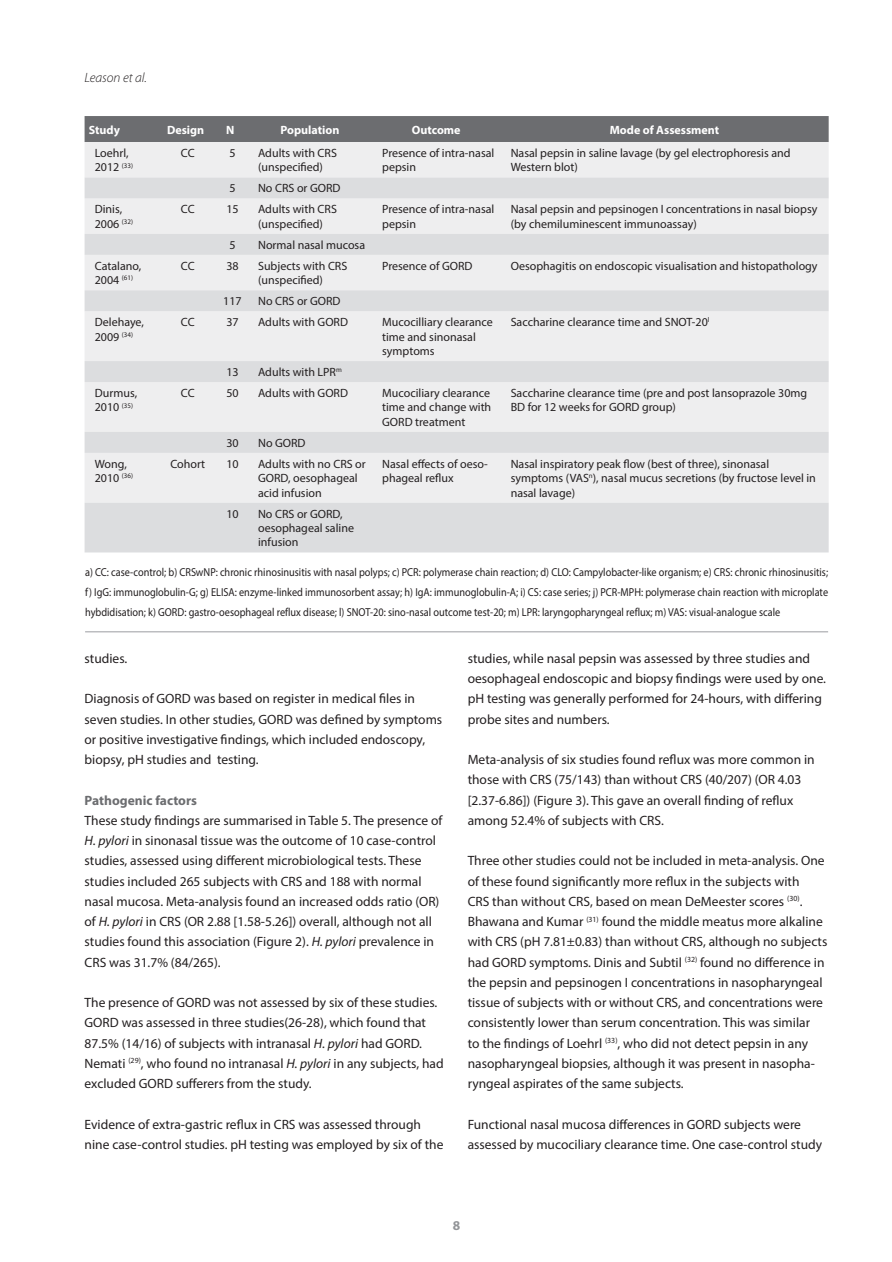
<style>
.page{position:relative;width:892px;height:1262px;background:#fff}
.page>*{position:absolute;margin:0;border:0;box-sizing:border-box;transform-origin:0 0}
.t1{font:13.5px/20.2px "Myriad Pro";color:#231f20}
.t2{font:700 13.5px "Myriad Pro";color:#6c6d70}
.t3{font:italic 300 13.5px "Myriad Pro";color:#231f20}
.t4{font:700 13.5px "Myriad Pro";color:#939598}
.t5{font:12px/14.4px "Myriad Pro";color:#231f20}
.t6{font:700 12px "Myriad Pro";color:#fff}
.t7{font:11.55px/20.2px "Myriad Pro";color:#231f20;text-align:justify;scale:.89 1}
.s1{font-style:italic}
</style>
<div class="page">
<div style="left:85px;top:116px;width:744px;height:26px;background:#6c6d70"></div>
<div style="left:85px;top:142px;width:744px;height:35px;background:#eeeeef"></div>
<svg style="left:85px;top:177px;width:744px;height:375px;fill:#eeeeef"></svg>
<hr style="left:85px;top:631px;width:743px;height:1px;background:#bcbdc0">
<p class="t3" style="left:85px;top:69px;width:64px">Leason et al.</p>
<p class="t6" style="left:89px;top:122px;width:33px">Study</p>
<p class="t6" style="left:167px;top:122px;width:39px">Design</p>
<p class="t6" style="left:226px;top:122px;width:10px">N</p>
<p class="t6" style="left:280px;top:122px;width:60px">Population</p>
<p class="t6" style="left:412px;top:122px;width:50px">Outcome</p>
<p class="t6" style="left:610px;top:122px;width:111px">Mode of Assessment</p>
<p class="t5" style="left:95px;top:146px;width:40px">Loehrl,<br>2012 <sup>(33)</sup></p>
<p class="t5" style="left:181px;top:146px;width:15px">CC</p>
<p class="t5" style="left:229px;top:146px;width:8px">5</p>
<p class="t5" style="left:258px;top:146px;width:80px">Adults with CRS (unspecified)</p>
<p class="t5" style="left:382px;top:146px;width:114px">Presence of intra-nasal pepsin</p>
<p class="t5" style="left:511px;top:146px;width:281px">Nasal pepsin in saline lavage (by gel electrophoresis and<br>Western blot)</p>
<p class="t5" style="left:229px;top:181px;width:8px">5</p>
<p class="t5" style="left:258px;top:181px;width:84px">No CRS or GORD</p>
<p class="t5" style="left:95px;top:202px;width:40px">Dinis,<br>2006 <sup>(32)</sup></p>
<p class="t5" style="left:181px;top:202px;width:15px">CC</p>
<p class="t5" style="left:226px;top:202px;width:14px">15</p>
<p class="t5" style="left:258px;top:202px;width:80px">Adults with CRS (unspecified)</p>
<p class="t5" style="left:382px;top:202px;width:114px">Presence of intra-nasal pepsin</p>
<p class="t5" style="left:511px;top:202px;width:308px">Nasal pepsin and pepsinogen I concentrations in nasal biopsy (by chemiluminescent immunoassay)</p>
<p class="t5" style="left:229px;top:237px;width:8px">5</p>
<p class="t5" style="left:258px;top:237px;width:109px">Normal nasal mucosa</p>
<p class="t5" style="left:95px;top:258px;width:48px">Catalano,<br>2004 <sup>(61)</sup></p>
<p class="t5" style="left:181px;top:258px;width:15px">CC</p>
<p class="t5" style="left:226px;top:258px;width:14px">38</p>
<p class="t5" style="left:258px;top:258px;width:91px">Subjects with CRS (unspecified)</p>
<p class="t5" style="left:382px;top:258px;width:92px">Presence of GORD</p>
<p class="t5" style="left:511px;top:258px;width:308px">Oesophagitis on endoscopic visualisation and histopathology</p>
<p class="t5" style="left:223px;top:294px;width:20px">117</p>
<p class="t5" style="left:258px;top:294px;width:84px">No CRS or GORD</p>
<p class="t5" style="left:95px;top:315px;width:51px">Delehaye,<br>2009 <sup>(34)</sup></p>
<p class="t5" style="left:181px;top:315px;width:15px">CC</p>
<p class="t5" style="left:226px;top:315px;width:14px">37</p>
<p class="t5" style="left:258px;top:315px;width:91px">Adults with GORD</p>
<p class="t5" style="left:382px;top:315px;width:112px">Mucocilliary clearance time and sinonasal symptoms</p>
<p class="t5" style="left:511px;top:315px;width:200px">Saccharine clearance time and SNOT-20<sup>l</sup></p>
<p class="t5" style="left:226px;top:365px;width:14px">13</p>
<p class="t5" style="left:258px;top:365px;width:85px">Adults with LPR<sup>m</sup></p>
<p class="t5" style="left:95px;top:386px;width:44px">Durmus,<br>2010 <sup>(35)</sup></p>
<p class="t5" style="left:181px;top:386px;width:15px">CC</p>
<p class="t5" style="left:226px;top:386px;width:14px">50</p>
<p class="t5" style="left:258px;top:386px;width:91px">Adults with GORD</p>
<p class="t5" style="left:382px;top:386px;width:111px;text-align:justify">Mucociliary clearance time and change with GORD treatment</p>
<p class="t5" style="left:511px;top:386px;width:298px">Saccharine clearance time (pre and post lansoprazole 30mg<br>BD for 12 weeks for GORD group)</p>
<p class="t5" style="left:226px;top:435px;width:14px">30</p>
<p class="t5" style="left:258px;top:435px;width:49px">No GORD</p>
<p class="t5" style="left:95px;top:456px;width:40px">Wong,<br>2010 <sup>(36)</sup></p>
<p class="t5" style="left:170px;top:456px;width:36px">Cohort</p>
<p class="t5" style="left:226px;top:456px;width:14px">10</p>
<p class="t5" style="left:258px;top:456px;width:109px">Adults with no CRS or<br>GORD, oesophageal acid infusion</p>
<p class="t5" style="left:382px;top:456px;width:107px">Nasal effects of oeso&shy;phageal reflux</p>
<p class="t5" style="left:511px;top:456px;width:307px">Nasal inspiratory peak flow (best of three), sinonasal symptoms (VAS<sup>n</sup>), nasal mucus secretions (by fructose level in nasal lavage)</p>
<p class="t5" style="left:226px;top:506px;width:14px">10</p>
<p class="t5" style="left:258px;top:506px;width:97px">No CRS or GORD, oesophageal saline infusion</p>
<p class="t7" style="left:85px;top:562px;width:836px">a) CC: case-control; b) CRSwNP: chronic rhinosinusitis with nasal polyps; c) PCR: polymerase chain reaction; d) CLO: Campylobacter-like organism; e) CRS: chronic rhinosinusitis; f) IgG: immunoglobulin-G; g) ELISA: enzyme-linked immunosorbent assay; h) IgA: immunoglobulin-A; i) CS: case series; j) PCR-MPH: polymerase chain reaction with microplate hybdidisation; k) GORD: gastro-oesophageal reflux disease; l) SNOT-20: sino-nasal outcome test-20; m) LPR: laryngopharyngeal reflux; m) VAS: visual-analogue scale</p>
<p class="t1" style="left:85px;top:648px;width:44px">studies.</p>
<p class="t1" style="left:85px;top:688px;width:359px">Diagnosis of GORD was based on register in medical files in seven studies. In other studies, GORD was defined by symptoms or positive investigative findings, which included endoscopy, biopsy, pH studies and testing.</p>
<p class="t2" style="left:85px;top:791px;width:114px">Pathogenic factors</p>
<p class="t1" style="left:85px;top:810px;width:359px">These study findings are summarised in Table 5. The presence of <span class="s1">H. pylori</span> in sinonasal tissue was the outcome of 10 case-control studies, assessed using different microbiological tests. These studies included 265 subjects with CRS and 188 with normal nasal mucosa. Meta-analysis found an increased odds ratio (OR) of <span class="s1">H. pylori</span> in CRS (OR 2.88 [1.58-5.26]) overall, although not all studies found this association (Figure 2). <span class="s1">H. pylori</span> prevalence in CRS was 31.7% (84/265).</p>
<p class="t1" style="left:85px;top:992px;width:361px">The presence of GORD was not assessed by six of these studies.<br>GORD was assessed in three studies(26-28), which found that 87.5% (14/16) of subjects with intranasal <span class="s1">H. pylori</span> had GORD.<br>Nemati <sup>(29)</sup>, who found no intranasal <span class="s1">H. pylori</span> in any subjects, had excluded GORD sufferers from the study.</p>
<p class="t1" style="left:85px;top:1114px;width:360px">Evidence of extra-gastric reflux in CRS was assessed through nine case-control studies. pH testing was employed by six of the</p>
<p class="t1" style="left:468px;top:648px;width:360px">studies, while nasal pepsin was assessed by three studies and oesophageal endoscopic and biopsy findings were used by one. pH testing was generally performed for 24-hours, with differing probe sites and numbers.</p>
<p class="t1" style="left:468px;top:749px;width:349px">Meta-analysis of six studies found reflux was more common in those with CRS (75/143) than without CRS (40/207) (OR 4.03 [2.37-6.86]) (Figure 3). This gave an overall finding of reflux among 52.4% of subjects with CRS.</p>
<p class="t1" style="left:468px;top:850px;width:361px">Three other studies could not be included in meta-analysis. One of these found significantly more reflux in the subjects with<br>CRS than without CRS, based on mean DeMeester scores <sup>(30)</sup>.<br>Bhawana and Kumar <sup>(31)</sup> found the middle meatus more alkaline with CRS (pH 7.81±0.83) than without CRS, although no subjects had GORD symptoms. Dinis and Subtil <sup>(32)</sup> found no difference in the pepsin and pepsinogen I concentrations in nasopharyngeal tissue of subjects with or without CRS, and concentrations were consistently lower than serum concentration. This was similar<br>to the findings of Loehrl <sup>(33)</sup>, who did not detect pepsin in any nasopharyngeal biopsies, although it was present in nasopha&shy;ryngeal aspirates of the same subjects.</p>
<p class="t1" style="left:468px;top:1114px;width:356px">Functional nasal mucosa differences in GORD subjects were assessed by mucociliary clearance time. One case-control study</p>
<p class="t4" style="left:453px;top:1216px;width:9px">8</p>
</div>
